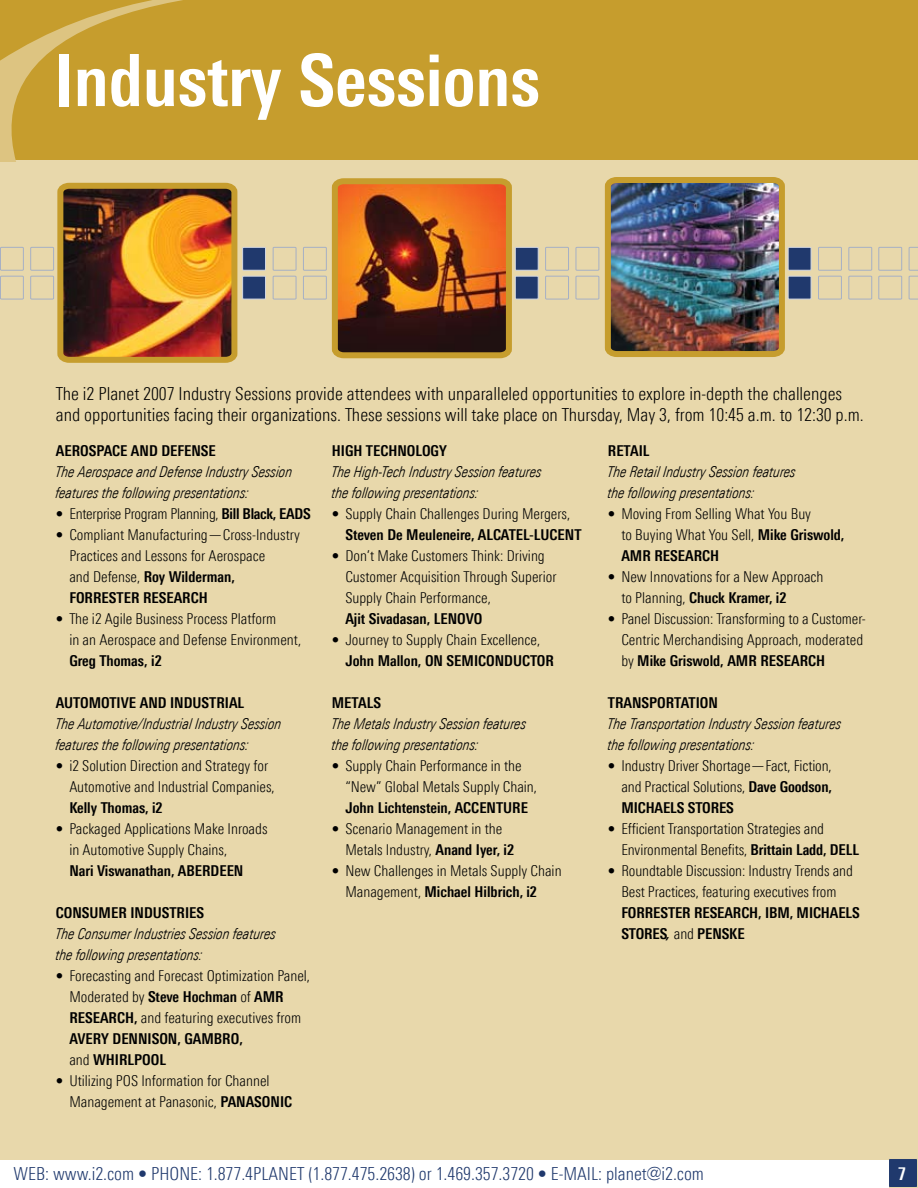
<style>
.page{position:relative;width:918px;height:1188px;background:#e8d8ab}
.page>*{position:absolute;margin:0;border:0;box-sizing:border-box;transform-origin:0 0}
.t1{font:700 condensed 72px "LT Univers";color:#fff}
.t2{font:300 condensed 18px/21px "LT Univers";color:#000}
.t3{font:300 condensed 18px "LT Univers";color:#20396d}
.t4{font:700 condensed 18px "LT Univers";color:#fff}
.t5{font:300 condensed 15px/21px "LT Univers";color:#000}
.t6{font:italic 300 condensed 15px/21px "LT Univers";color:#000}
.t7{font:700 condensed 15px/21px "LT Univers";color:#000}
.t8{font:300 condensed 15px "LT Univers";letter-spacing:-.02em;color:#000}
.s1{font-weight:700}
.s2{font-style:italic}
.s3{font-weight:300}
</style>
<div class="page">
<div style="left:1px;top:0;width:917px;height:160px;background:#c69d2d"></div>
<div style="left:0;top:247px;width:24px;height:24px;border:1px solid #a6b0c5"></div>
<div style="left:0;top:276px;width:24px;height:24px;border:1px solid #a6b0c5"></div>
<div style="left:30px;top:247px;width:24px;height:24px;border:1px solid #a6b0c5"></div>
<div style="left:30px;top:276px;width:24px;height:24px;border:1px solid #a6b0c5"></div>
<div style="left:243px;top:247px;width:23px;height:23px;background:#20396d"></div>
<div style="left:242px;top:247px;width:24px;height:24px;border:1px solid #d2d7e2"></div>
<div style="left:243px;top:276px;width:23px;height:23px;background:#20396d"></div>
<div style="left:242px;top:276px;width:24px;height:24px;border:1px solid #d2d7e2"></div>
<div style="left:273px;top:247px;width:24px;height:24px;border:1px solid #a6b0c5"></div>
<div style="left:273px;top:276px;width:24px;height:24px;border:1px solid #a6b0c5"></div>
<div style="left:303px;top:247px;width:24px;height:24px;border:1px solid #a6b0c5"></div>
<div style="left:303px;top:276px;width:24px;height:24px;border:1px solid #a6b0c5"></div>
<div style="left:515px;top:247px;width:23px;height:23px;background:#20396d"></div>
<div style="left:515px;top:247px;width:24px;height:24px;border:1px solid #d2d7e2"></div>
<div style="left:515px;top:276px;width:23px;height:23px;background:#20396d"></div>
<div style="left:515px;top:276px;width:24px;height:24px;border:1px solid #d2d7e2"></div>
<div style="left:545px;top:247px;width:24px;height:24px;border:1px solid #a6b0c5"></div>
<div style="left:545px;top:276px;width:24px;height:24px;border:1px solid #a6b0c5"></div>
<div style="left:576px;top:247px;width:23px;height:24px;border:1px solid #a6b0c5"></div>
<div style="left:576px;top:276px;width:23px;height:24px;border:1px solid #a6b0c5"></div>
<div style="left:788px;top:247px;width:23px;height:23px;background:#20396d"></div>
<div style="left:788px;top:247px;width:24px;height:24px;border:1px solid #d2d7e2"></div>
<div style="left:788px;top:276px;width:23px;height:23px;background:#20396d"></div>
<div style="left:788px;top:276px;width:24px;height:24px;border:1px solid #d2d7e2"></div>
<div style="left:818px;top:247px;width:24px;height:24px;border:1px solid #a6b0c5"></div>
<div style="left:818px;top:276px;width:24px;height:24px;border:1px solid #a6b0c5"></div>
<div style="left:848px;top:247px;width:24px;height:24px;border:1px solid #a6b0c5"></div>
<div style="left:848px;top:276px;width:24px;height:24px;border:1px solid #a6b0c5"></div>
<div style="left:878px;top:247px;width:24px;height:24px;border:1px solid #a6b0c5"></div>
<div style="left:878px;top:276px;width:24px;height:24px;border:1px solid #a6b0c5"></div>
<svg style="left:909px;top:247px;width:9px;height:53px"></svg>
<div style="left:889px;top:1159px;width:29px;height:29px;background:#20396d"></div>
<div style="left:888px;top:1158px;width:30px;height:30px;border:1px solid #e8d8ab"></div>
<svg style="left:0;top:0;width:183px;height:162px"></svg>
<img style="left:604px;top:177px;width:184px;height:180px">
<svg style="left:331px;top:178px;width:184px;height:181px;background:#9e5721"></svg>
<img style="left:57px;top:182px;width:181px;height:181px">
<div style="left:0;top:1160px;width:889px;height:28px;background:#fff"></div>
<h1 class="t1" style="left:54px;top:38px;width:487px">Industry Sessions</h1>
<p class="t2" style="left:56px;top:383px;width:810px">The i2 Planet 2007 Industry Sessions provide attendees with unparalleled opportunities to explore in-depth the challenges and opportunities facing their organizations. These sessions will take place on Thursday, May 3, from 10:45 a.m. to 12:30 p.m.</p>
<p class="t7" style="left:56px;top:440px;width:161px">AEROSPACE AND DEFENSE</p>
<p class="t6" style="left:56px;top:461px;width:238px">The Aerospace and Defense Industry Session features the following presentations:</p>
<p class="t8" style="left:56px;top:505px;width:256px">• Enterprise Program Planning, <span class="s1">Bill Black, EADS</span></p>
<p class="t5" style="left:69px;top:524px;width:232px;text-indent:-14px">• Compliant Manufacturing—Cross-Industry<br>Practices and Lessons for Aerospace<br>and Defense, <span class="s1">Roy Wilderman,<br>FORRESTER RESEARCH</span></p>
<p class="t5" style="left:69px;top:608px;width:233px;text-indent:-13px">• The i2 Agile Business Process Platform<br>in an Aerospace and Defense Environment,</p>
<p class="t7" style="left:69px;top:650px;width:94px">Greg Thomas, i2</p>
<p class="t7" style="left:56px;top:692px;width:190px">AUTOMOTIVE AND INDUSTRIAL</p>
<p class="t6" style="left:56px;top:713px;width:227px">The Automotive/Industrial Industry Session features the following presentations:</p>
<p class="t5" style="left:69px;top:755px;width:207px;text-indent:-14px">• i2 Solution Direction and Strategy for<br>Automotive and Industrial Companies,</p>
<p class="t7" style="left:69px;top:797px;width:95px">Kelly Thomas, i2</p>
<p class="t5" style="left:69px;top:818px;width:200px;text-indent:-13px">• Packaged Applications Make Inroads in Automotive Supply Chains,</p>
<p class="t7" style="left:69px;top:860px;width:176px">Nari Viswanathan, ABERDEEN</p>
<p class="t7" style="left:56px;top:902px;width:150px">CONSUMER INDUSTRIES</p>
<p class="t6" style="left:56px;top:923px;width:222px">The Consumer Industries Session features the following presentations:</p>
<p class="t5" style="left:69px;top:965px;width:242px;text-indent:-13px">• Forecasting and Forecast Optimization Panel,<br>Moderated by <span class="s1">Steve Hochman</span> of <span class="s1">AMR<br>RESEARCH,</span> and featuring executives from<br><span class="s1">AVERY DENNISON, GAMBRO,<br></span>and <span class="s1">WHIRLPOOL</span></p>
<p class="t5" style="left:69px;top:1070px;width:224px;text-indent:-14px">• Utilizing POS Information for Channel<br>Management at Panasonic, <span class="s1">PANASONIC</span></p>
<p class="t7" style="left:332px;top:440px;width:116px">HIGH TECHNOLOGY</p>
<p class="t6" style="left:332px;top:461px;width:212px">The High-Tech Industry Session features the following presentations:</p>
<p class="t5" style="left:332px;top:503px;width:240px">• Supply Chain Challenges During Mergers,</p>
<p class="t7" style="left:345px;top:524px;width:238px">Steven De Meuleneire, ALCATEL-LUCENT</p>
<p class="t5" style="left:345px;top:545px;width:213px;text-indent:-14px">• Don’t Make Customers Think: Driving<br>Customer Acquisition Through Superior<br>Supply Chain Performance,</p>
<p class="t7" style="left:345px;top:608px;width:138px">Ajit Sivadasan, LENOVO</p>
<p class="t5" style="left:332px;top:629px;width:210px">• Journey to Supply Chain Excellence,</p>
<p class="t7" style="left:345px;top:650px;width:210px">John Mallon, ON SEMICONDUCTOR</p>
<p class="t7" style="left:332px;top:692px;width:51px">METALS</p>
<p class="t6" style="left:332px;top:713px;width:196px">The Metals Industry Session features the following presentations:</p>
<p class="t5" style="left:345px;top:755px;width:193px;text-indent:-13px">• Supply Chain Performance in the “New” Global Metals Supply Chain,</p>
<p class="t7" style="left:345px;top:797px;width:184px">John Lichtenstein, ACCENTURE</p>
<p class="t5" style="left:345px;top:818px;width:170px;text-indent:-13px">• Scenario Management in the<br>Metals Industry, <span class="s1">Anand Iyer, i2</span></p>
<p class="t5" style="left:345px;top:860px;width:218px;text-indent:-14px">• New Challenges in Metals Supply Chain<br>Management, <span class="s1">Michael Hilbrich, i2</span></p>
<p class="t7" style="left:608px;top:440px;width:43px">RETAIL</p>
<p class="t6" style="left:608px;top:461px;width:190px">The Retail Industry Session features the following presentations:</p>
<p class="t5" style="left:621px;top:503px;width:225px;text-indent:-13px">• Moving From Selling What You Buy<br>to Buying What You Sell, <span class="s1">Mike Griswold,<br>AMR RESEARCH</span></p>
<p class="t5" style="left:621px;top:566px;width:204px;text-indent:-13px">• New Innovations for a New Approach to Planning, <span class="s1">Chuck Kramer, i2</span></p>
<p class="t5" style="left:621px;top:608px;width:246px;text-indent:-14px">• Panel Discussion: Transforming to a Customer-<br>Centric Merchandising Approach, moderated by <span class="s1">Mike Griswold, AMR RESEARCH</span></p>
<p class="t7" style="left:608px;top:692px;width:112px">TRANSPORTATION</p>
<p class="t6" style="left:608px;top:713px;width:235px">The Transportation Industry Session features the following presentations:</p>
<p class="t5" style="left:621px;top:755px;width:212px;text-align:justify;text-indent:-13px">• Industry Driver Shortage—Fact, Fiction, and Practical Solutions, <span class="s1">Dave Goodson, MICHAELS STORES</span></p>
<p class="t5" style="left:621px;top:818px;width:239px;text-indent:-14px">• Efficient Transportation Strategies and<br>Environmental Benefits, <span class="s1">Brittain Ladd, DELL</span></p>
<p class="t5" style="left:608px;top:860px;width:247px;text-align:center">• Roundtable Discussion: Industry Trends and<br>Best Practices, featuring executives from</p>
<p class="t7" style="left:621px;top:902px;width:240px">FORRESTER RESEARCH, IBM, MICHAELS<br>STORES<span class="s2">,</span> <span class="s3">and</span> PENSKE</p>
<p class="t3" style="left:14px;top:1163px;width:692px">WEB: www.i2.com • PHONE: 1.877.4PLANET (1.877.475.2638) or 1.469.357.3720 • E-MAIL: planet@i2.com</p>
<p class="t4" style="left:898px;top:1162px;width:10px">7</p>
</div>
